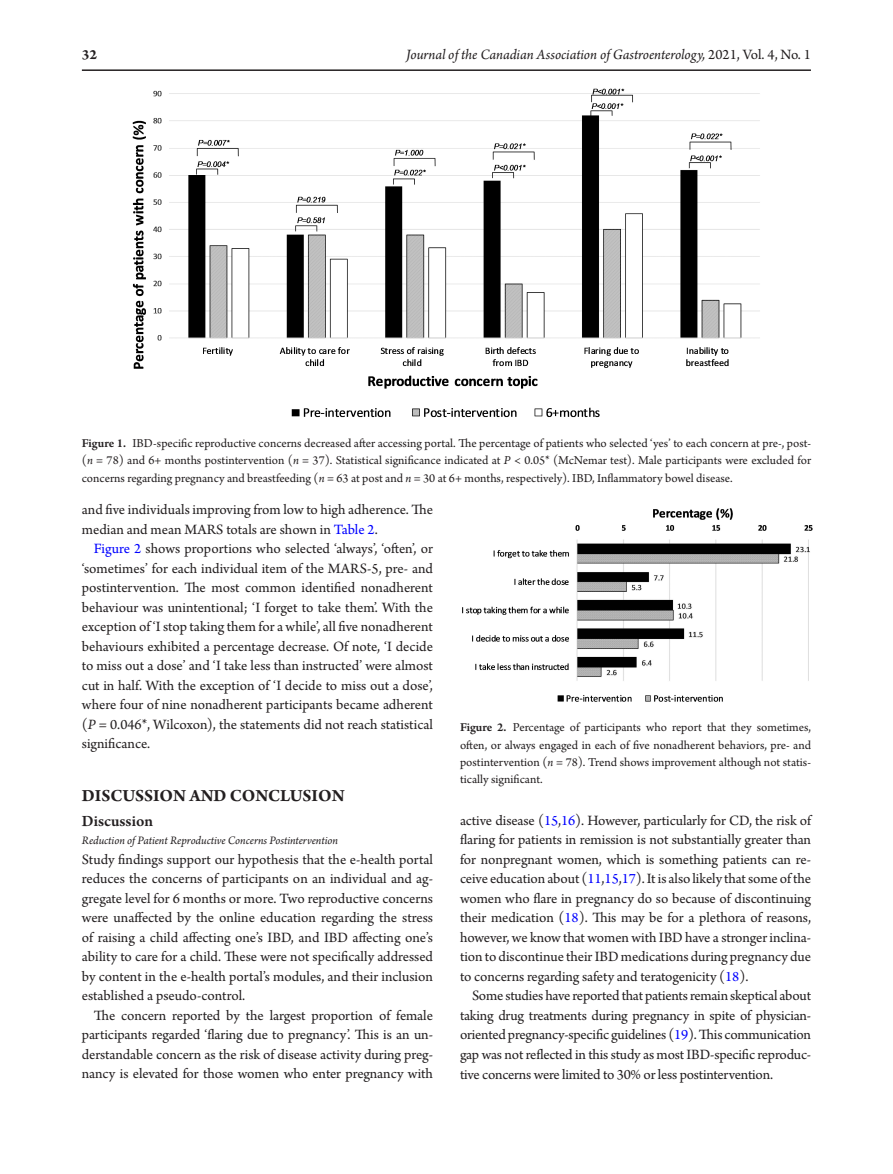
<style>
.page{position:relative;width:893px;height:1174px;background:#fff}
.page>*{position:absolute;margin:0;border:0;box-sizing:border-box;transform-origin:0 0}
.t1{font:700 18px "Arno Pro";color:#231f20}
.t2{font:600 16.5px "Arno Pro";color:#231f20}
.t3{font:15px/19.5px "Arno Pro";letter-spacing:-.005em;color:#231f20;text-align:justify}
.t4{font:italic 15px "Arno Pro";letter-spacing:-.005em;color:#231f20}
.t5{font:700 15px "Arno Pro";color:#231f20}
.t6{font:12.75px/17.2px "Arno Pro";color:#231f20;text-align:justify}
.t7{font:italic 12px "Arno Pro";letter-spacing:-.005em;color:#231f20}
.s1{font-style:normal}
.s2{font-weight:600}
.s3{font-style:italic}
.s4{color:#00f}
</style>
<div class="page">
<img style="left:462px;top:508px;width:351px;height:194px">
<img style="left:132px;top:88px;width:628px;height:330px">
<hr style="left:82px;top:69px;width:729px;height:2px;background:#231f20">
<p class="t5" style="left:82px;top:46px;width:17px">32</p>
<p class="t4" style="left:406px;top:46px;width:406px">Journal of the Canadian Association of Gastroenterology, <span class="s1">2021, Vol. 4, No. 1</span></p>
<p class="t6" style="left:82px;top:435px;width:731px"><span class="s2">Figure 1.</span> IBD-specific reproductive concerns decreased after accessing portal. The percentage of patients who selected ‘yes’ to each concern at pre-, post-(<span class="s3">n</span> = 78) and 6+ months postintervention (<span class="s3">n</span> = 37). Statistical significance indicated at <span class="s3">P</span> &lt; 0.05* (McNemar test). Male participants were excluded for concerns regarding pregnancy and breastfeeding (<span class="s3">n</span> = 63 at post and <span class="s3">n</span> = 30 at 6+ months, respectively). IBD, Inflammatory bowel disease.</p>
<p class="t3" style="left:82px;top:501px;width:353px">and five individuals improving from low to high adherence. The median and mean MARS totals are shown in <span class="s4">Table 2</span>.</p>
<p class="t3" style="left:82px;top:540px;width:353px;text-indent:12px"><span class="s4">Figure 2</span> shows proportions who selected ‘always’, ‘often’, or ‘sometimes’ for each individual item of the MARS-5, pre- and postintervention. The most common identified nonadherent behaviour was unintentional; ‘I forget to take them’. With the exception of ‘I stop taking them for a while’, all five nonadherent behaviours exhibited a percentage decrease. Of note, ‘I decide to miss out a dose’ and ‘I take less than instructed’ were almost cut in half. With the exception of ‘I decide to miss out a dose’, where four of nine nonadherent participants became adherent (<span class="s3">P</span> = 0.046*, Wilcoxon), the statements did not reach statistical significance.</p>
<p class="t1" style="left:82px;top:785px;width:264px">DISCUSSION AND CONCLUSION</p>
<p class="t2" style="left:82px;top:812px;width:73px">Discussion</p>
<p class="t7" style="left:82px;top:834px;width:258px">Reduction of Patient Reproductive Concerns Postintervention</p>
<p class="t3" style="left:82px;top:850px;width:353px">Study findings support our hypothesis that the e-health portal reduces the concerns of participants on an individual and ag&shy;gregate level for 6 months or more. Two reproductive concerns were unaffected by the online education regarding the stress of raising a child affecting one’s IBD, and IBD affecting one’s ability to care for a child. These were not specifically addressed by content in the e-health portal’s modules, and their inclusion established a pseudo-control.</p>
<p class="t3" style="left:82px;top:1006px;width:353px;text-indent:12px">The concern reported by the largest proportion of female participants regarded ‘flaring due to pregnancy’. This is an un&shy;derstandable concern as the risk of disease activity during preg&shy;nancy is elevated for those women who enter pregnancy with</p>
<p class="t6" style="left:460px;top:719px;width:353px"><span class="s2">Figure 2.</span> Percentage of participants who report that they sometimes, often, or always engaged in each of five nonadherent behaviors, pre- and postintervention (<span class="s3">n</span> = 78). Trend shows improvement although not statis&shy;tically significant.</p>
<p class="t3" style="left:460px;top:811px;width:353px">active disease (<span class="s4">15</span>,<span class="s4">16</span>). However, particularly for CD, the risk of flaring for patients in remission is not substantially greater than for nonpregnant women, which is something patients can re&shy;ceive education about (<span class="s4">11</span>,<span class="s4">15</span>,<span class="s4">17</span>). It is also likely that some of the women who flare in pregnancy do so because of discontinuing their medication (<span class="s4">18</span>). This may be for a plethora of reasons, however, we know that women with IBD have a stronger inclina&shy;tion to discontinue their IBD medications during pregnancy due to concerns regarding safety and teratogenicity (<span class="s4">18</span>).</p>
<p class="t3" style="left:460px;top:987px;width:353px;text-indent:12px">Some studies have reported that patients remain skeptical about taking drug treatments during pregnancy in spite of physician&shy;oriented pregnancy-specific guidelines (<span class="s4">19</span>). This communication gap was not reflected in this study as most IBD-specific reproduc&shy;tive concerns were limited to 30% or less postintervention.</p>
</div>
